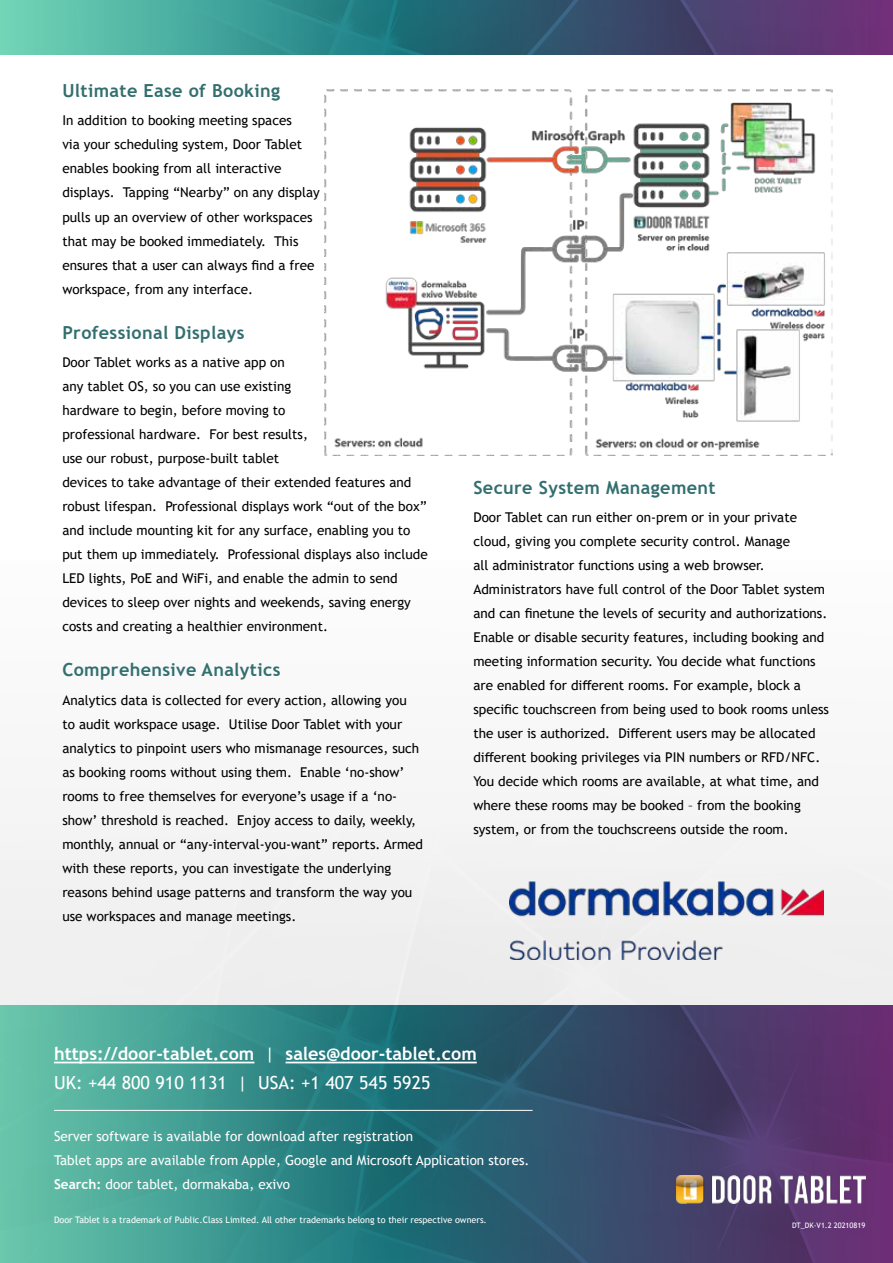
<style>
.page{position:relative;width:893px;height:1263px;background:#fff}
.page>*{position:absolute;margin:0;border:0;box-sizing:border-box;transform-origin:0 0}
.t1{font:700 18px "Trebuchet MS";letter-spacing:.02em;color:#326f6e}
.t2{font:700 18px/28.5px "Trebuchet MS";color:#fff}
.t3{font:13.5px/24px "Trebuchet MS";color:#000}
.t4{font:13.5px/24px "Trebuchet MS";color:#fff}
.t5{font:9px "Trebuchet MS";color:#fff}
.t6{font:7.5px "Trebuchet MS";color:#fff}
.s1{font-weight:400}
.s2{font-weight:700}
</style>
<div class="page">
<div style="left:0;top:560px;width:893px;height:703px;background:#f8f8f8"></div>
<svg style="left:0;top:0;width:893px;height:54px;background:#427384"></svg>
<div style="left:0;top:914px;width:864px;height:91px;background:#eeeeef"></div>
<svg style="left:0;top:1005px;width:893px;height:258px;background:#3e6d7d"></svg>
<img style="left:325px;top:89px;width:507px;height:366px">
<hr style="left:54px;top:1062px;width:200px;height:1px;background:#fff">
<hr style="left:286px;top:1062px;width:191px;height:1px;background:#fff">
<hr style="left:54px;top:1110px;width:479px;height:1px;background:#fff">
<img style="left:676px;top:1175px;width:189px;height:28px">
<img style="left:509px;top:882px;width:315px;height:77px">
<h1 class="t1" style="left:62px;top:80px;width:219px">Ultimate Ease of Booking</h1>
<p class="t3" style="left:62px;top:109px;width:259px">In addition to booking meeting spaces<br>via your scheduling system, Door Tablet enables booking from all interactive displays. Tapping “Nearby” on any display pulls up an overview of other workspaces that may be booked immediately. This ensures that a user can always find a free workspace, from any interface.</p>
<h1 class="t1" style="left:62px;top:321px;width:184px">Professional Displays</h1>
<p class="t3" style="left:62px;top:350px;width:367px">Door Tablet works as a native app on<br>any tablet OS, so you can use existing<br>hardware to begin, before moving to<br>professional hardware. For best results,<br>use our robust, purpose-built tablet<br>devices to take advantage of their extended features and robust lifespan. Professional displays work “out of the box” and include mounting kit for any surface, enabling you to put them up immediately. Professional displays also include LED lights, PoE and WiFi, and enable the admin to send devices to sleep over nights and weekends, saving energy costs and creating a healthier environment.</p>
<h1 class="t1" style="left:62px;top:659px;width:220px">Comprehensive Analytics</h1>
<p class="t3" style="left:62px;top:688px;width:362px">Analytics data is collected for every action, allowing you<br>to audit workspace usage. Utilise Door Tablet with your analytics to pinpoint users who mismanage resources, such as booking rooms without using them. Enable ‘no-show’ rooms to free themselves for everyone’s usage if a ‘no&shy;show’ threshold is reached. Enjoy access to daily, weekly, monthly, annual or “any-interval-you-want” reports. Armed with these reports, you can investigate the underlying reasons behind usage patterns and transform the way you use workspaces and manage meetings.</p>
<h1 class="t1" style="left:473px;top:476px;width:244px">Secure System Management</h1>
<p class="t3" style="left:473px;top:505px;width:357px">Door Tablet can run either on-prem or in your private cloud, giving you complete security control. Manage<br>all administrator functions using a web browser.<br>Administrators have full control of the Door Tablet system and can finetune the levels of security and authorizations.<br>Enable or disable security features, including booking and meeting information security. You decide what functions are enabled for different rooms. For example, block a specific touchscreen from being used to book rooms unless the user is authorized. Different users may be allocated different booking privileges via PIN numbers or RFD/NFC.<br>You decide which rooms are available, at what time, and where these rooms may be booked – from the booking system, or from the touchscreens outside the room.</p>
<h1 class="t2" style="left:54px;top:1039px;width:424px">https://door-tablet.com <span class="s1">|</span> sales@door-tablet.com<br><span class="s1">UK: +44 800 910 1131 | USA: +1 407 545 5925</span></h1>
<p class="t4" style="left:54px;top:1124px;width:477px">Server software is available for download after registration<br>Tablet apps are available from Apple, Google and Microsoft Application stores.<br><span class="s2">Search:</span> door tablet, dormakaba, exivo</p>
<p class="t5" style="left:54px;top:1214px;width:434px">Door Tablet is a trademark of Public.Class Limited. All other trademarks belong to their respective owners.</p>
<p class="t6" style="left:792px;top:1221px;width:75px">DT_DK-V1.2 20210819</p>
</div>
